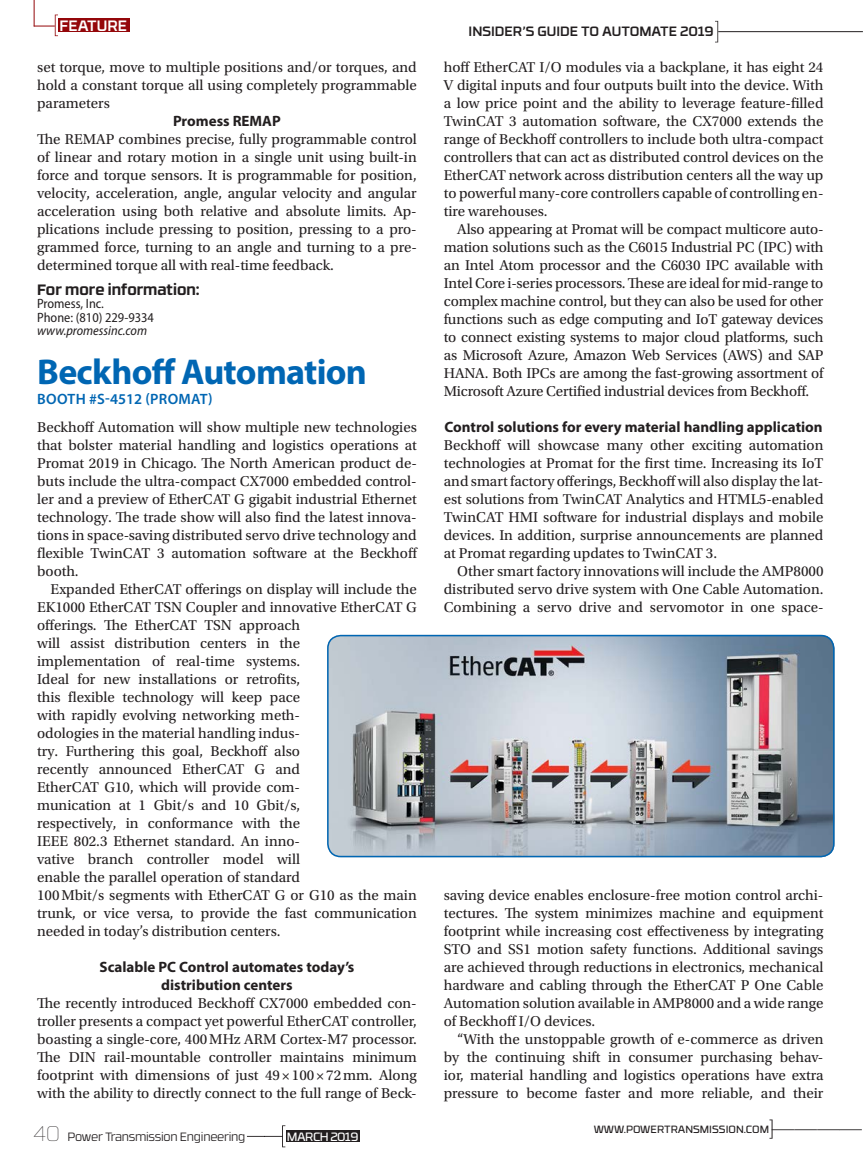
<style>
.page{position:relative;width:864px;height:1161px;background:#fff}
.page>*{position:absolute;margin:0;border:0;box-sizing:border-box;transform-origin:0 0}
.t1{font:700 36px "Myriad Pro";letter-spacing:-.02em;color:#0066b3}
.t2{font:300 condensed 24px "Myriad Pro";color:#231f20}
.t3{font:15px/18px "Utopia Std";color:#231f20;text-align:justify}
.t4{font:700 15px/18px "Myriad Pro";color:#231f20;text-align:center}
.t5{font:600 15px "Myriad Pro";letter-spacing:.015em;color:#0066b3}
.t6{font:700 15px "RB No 3.1";color:#231f20}
.t7{font:500 15px "RB No 3.1";color:#fff}
.t8{font:semi-condensed 13.5px/13.5px "Myriad Pro";color:#231f20}
.t9{font:500 13.5px "RB No 3.1";color:#231f20}
.t10{font:italic semi-condensed 13.5px "Myriad Pro";color:#231f20}
.t11{font:300 12px "RB No 3.1";letter-spacing:-.02em;color:#231f20}
.t12{font:12px "RB No 3.1";letter-spacing:-.04em;color:#fff}
.t13{font:10.5px "RB No 3.1";color:#231f20}
.s1{font-weight:100;font-size:21px}
</style>
<div class="page">
<img style="left:327px;top:635px;width:507px;height:222px">
<div style="left:327px;top:635px;width:508px;height:222px;border:2px solid #0066b3;border-radius:13px"></div>
<svg style="left:247px;top:1125px;width:38px;height:22px"></svg>
<div style="left:286px;top:1131px;width:73px;height:11px;background:#231f20"></div>
<div style="left:58px;top:18px;width:71px;height:14px;background:#94070a"></div>
<svg style="left:34px;top:0;width:24px;height:36px"></svg>
<svg style="left:715px;top:21px;width:3px;height:21px"></svg>
<hr style="left:718px;top:31px;width:145px;height:1px;background:#231f20">
<p class="t7" style="left:59px;top:14px;width:69px">FEATURE</p>
<p class="t3" style="left:37px;top:58px;width:381px">set torque, move to multiple positions and/or torques, and hold a constant torque all using completely programmable parameters</p>
<p class="t4" style="left:173px;top:111px;width:109px">Promess REMAP</p>
<p class="t3" style="left:37px;top:130px;width:381px">The REMAP combines precise, fully programmable control of linear and rotary motion in a single unit using built-in force and torque sensors. It is programmable for position, velocity, acceleration, angle, angular velocity and angular acceleration using both relative and absolute limits. Ap&shy;plications include pressing to position, pressing to a pro&shy;grammed force, turning to an angle and turning to a pre&shy;determined torque all with real-time feedback.</p>
<p class="t6" style="left:37px;top:277px;width:164px">For more information:</p>
<p class="t8" style="left:37px;top:297px;width:118px">Promess, Inc.<br>Phone: (810) 229-9334</p>
<p class="t10" style="left:37px;top:324px;width:111px">www.promessinc.com</p>
<h1 class="t1" style="left:37px;top:348px;width:331px">Beckhoff Automation</h1>
<p class="t5" style="left:37px;top:389px;width:177px">BOOTH #S-4512 (PROMAT)</p>
<p class="t3" style="left:37px;top:418px;width:382px">Beckhoff Automation will show multiple new technologies that bolster material handling and logistics operations at Promat 2019 in Chicago. The North American product de&shy;buts include the ultra-compact CX7000 embedded control&shy;ler and a preview of EtherCAT G gigabit industrial Ethernet technology. The trade show will also find the latest innova&shy;tions in space-saving distributed servo drive technology and flexible TwinCAT 3 automation software at the Beckhoff booth.</p>
<p class="t3" style="left:37px;top:580px;width:381px;text-align:left;text-indent:14px">Expanded EtherCAT offerings on display will include the EK1000 EtherCAT TSN Coupler and innovative EtherCAT G offerings. The EtherCAT TSN approach<br>will assist distribution centers in the<br>implementation of real-time systems.<br>Ideal for new installations or retrofits,<br>this flexible technology will keep pace<br>with rapidly evolving networking meth-<br>odologies in the material handling indus-<br>try. Furthering this goal, Beckhoff also<br>recently announced EtherCAT G and<br>EtherCAT G10, which will provide com-<br>munication at 1 Gbit/s and 10 Gbit/s,<br>respectively, in conformance with the<br>IEEE 802.3 Ethernet standard. An inno-<br>vative branch controller model will<br>enable the parallel operation of standard<br>100Mbit/s segments with EtherCAT G or G10 as the main trunk, or vice versa, to provide the fast communication needed in today’s distribution centers.</p>
<p class="t4" style="left:100px;top:957px;width:256px">Scalable PC Control automates today’s distribution centers</p>
<p class="t3" style="left:37px;top:994px;width:381px">The recently introduced Beckhoff CX7000 embedded con&shy;troller presents a compact yet powerful EtherCAT controller, boasting a single-core, 400MHz ARM Cortex-M7 processor.<br>The DIN rail-mountable controller maintains minimum footprint with dimensions of just 49×100×72mm. Along with the ability to directly connect to the full range of Beck-</p>
<p class="t11" style="left:33px;top:1128px;width:213px"><span class="s1">40</span> Power Transmission Engineering</p>
<p class="t12" style="left:287px;top:1128px;width:73px">MARCH 2019</p>
<p class="t9" style="left:469px;top:21px;width:246px">INSIDER’S GUIDE TO AUTOMATE 2019</p>
<p class="t3" style="left:444px;top:58px;width:381px">hoff EtherCAT I/O modules via a backplane, it has eight 24<br>V digital inputs and four outputs built into the device. With a low price point and the ability to leverage feature-filled TwinCAT 3 automation software, the CX7000 extends the range of Beckhoff controllers to include both ultra-compact controllers that can act as distributed control devices on the EtherCAT network across distribution centers all the way up to powerful many-core controllers capable of controlling en&shy;tire warehouses.</p>
<p class="t3" style="left:444px;top:220px;width:381px;text-indent:14px">Also appearing at Promat will be compact multicore auto&shy;mation solutions such as the C6015 Industrial PC (IPC) with an Intel Atom processor and the C6030 IPC available with Intel Core i-series processors. These are ideal for mid-range to complex machine control, but they can also be used for other functions such as edge computing and IoT gateway devices to connect existing systems to major cloud platforms, such as Microsoft Azure, Amazon Web Services (AWS) and SAP HANA. Both IPCs are among the fast-growing assortment of Microsoft Azure Certified industrial devices from Beckhoff.</p>
<p class="t4" style="left:445px;top:417px;width:380px">Control solutions for every material handling application</p>
<p class="t3" style="left:444px;top:436px;width:381px">Beckhoff will showcase many other exciting automation technologies at Promat for the first time. Increasing its IoT and smart factory offerings, Beckhoff will also display the lat&shy;est solutions from TwinCAT Analytics and HTML5-enabled TwinCAT HMI software for industrial displays and mobile devices. In addition, surprise announcements are planned at Promat regarding updates to TwinCAT 3.</p>
<p class="t3" style="left:444px;top:562px;width:381px;text-indent:14px">Other smart factory innovations will include the AMP8000 distributed servo drive system with One Cable Automation.<br>Combining a servo drive and servomotor in one space-</p>
<p class="t3" style="left:444px;top:886px;width:381px">saving device enables enclosure-free motion control archi&shy;tectures. The system minimizes machine and equipment footprint while increasing cost effectiveness by integrating STO and SS1 motion safety functions. Additional savings are achieved through reductions in electronics, mechanical hardware and cabling through the EtherCAT P One Cable Automation solution available in AMP8000 and a wide range of Beckhoff I/O devices.</p>
<p class="t3" style="left:444px;top:1030px;width:381px;text-indent:14px">“With the unstoppable growth of e-commerce as driven by the continuing shift in consumer purchasing behav&shy;ior, material handling and logistics operations have extra pressure to become faster and more reliable, and their</p>
<p class="t13" style="left:594px;top:1122px;width:177px">WWW.POWERTRANSMISSION.COM</p>
<h2 class="t2" style="left:769px;top:1116px;width:96px">]————</h2>
</div>
